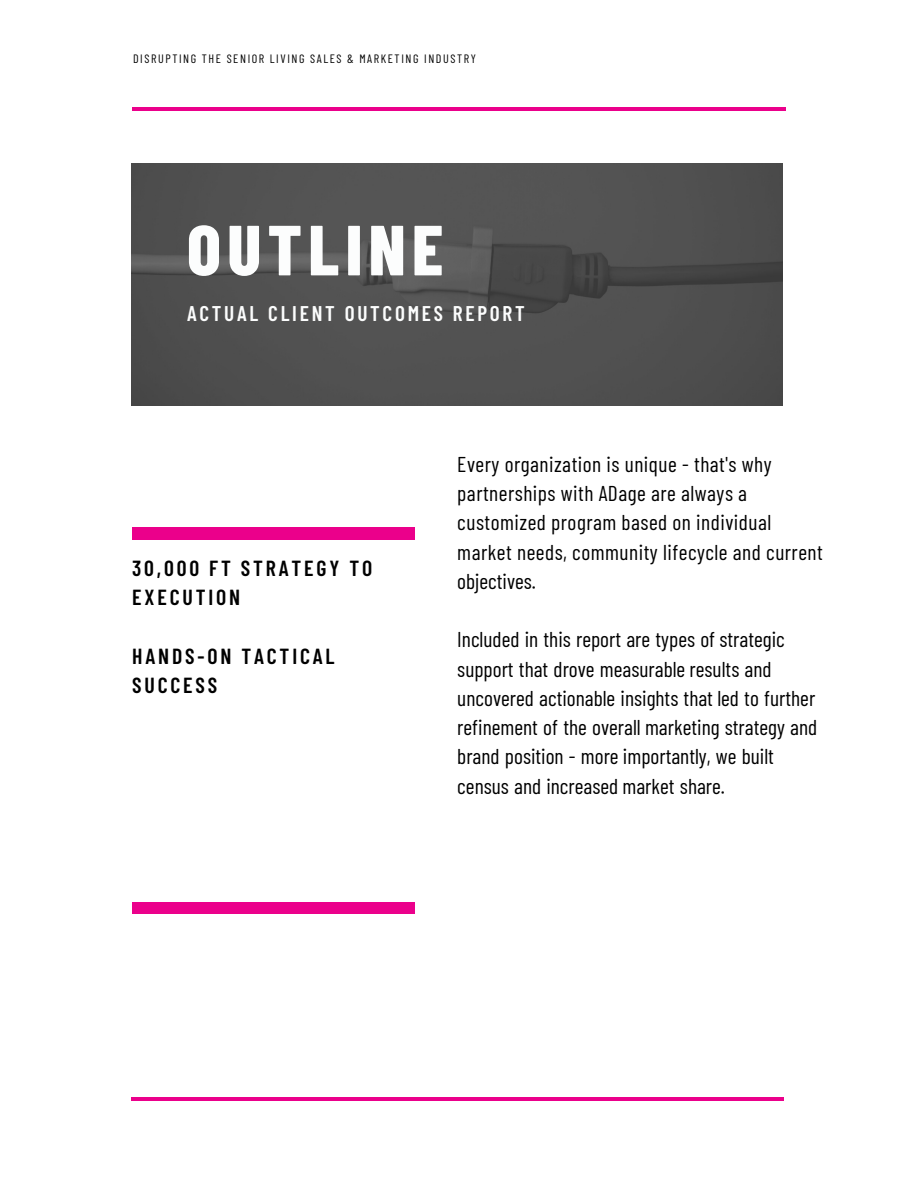
<style>
.page{position:relative;width:918px;height:1188px;background:#fff}
.page>*{position:absolute;margin:0;border:0;box-sizing:border-box;transform-origin:0 0}
.t1{font:800 70.8px "Barlow Condensed";letter-spacing:.09em;color:#fcfdfd}
.t2{font:600 21.75px/29.2px "Barlow Condensed";color:#000}
.t3{font:21.45px/29.2px "Barlow Condensed";color:#000}
.t4{font:21.45px/29.2px "Barlow Condensed";letter-spacing:.025em;color:#000}
.t5{font:600 21.3px "Barlow Condensed";letter-spacing:.13em;color:#fcfdfd}
.t6{font:12.15px "Barlow Condensed";letter-spacing:.13em;color:#000}
</style>
<div class="page">
<hr style="left:131px;top:1097px;width:653px;height:4px;background:#eb008b">
<hr style="left:133px;top:107px;width:653px;height:4px;background:#eb008b">
<img style="left:132px;top:163px;width:651px;height:242px">
<div style="left:132px;top:528px;width:283px;height:11px;background:#eb008b"></div>
<div style="left:133px;top:902px;width:282px;height:12px;background:#eb008b"></div>
<p class="t6" style="left:133px;top:51px;width:344px">DISRUPTING THE SENIOR LIVING SALES &amp; MARKETING INDUSTRY</p>
<p class="t1" style="left:187px;top:205px;width:258px">OUTLINE</p>
<p class="t5" style="left:187px;top:300px;width:339px">ACTUAL CLIENT OUTCOMES REPORT</p>
<p class="t2" style="left:132px;top:553px;width:242px">3 0 , 0 0 0 F T S T R A T E G Y T O<br>E X E C U T I O N</p>
<p class="t2" style="left:132px;top:640px;width:204px">H A N D S - O N T A C T I C A L<br>S U C C E S S</p>
<p class="t4" style="left:457px;top:449px;width:367px">Every organization is unique - that's why partnerships with ADage are always a customized program based on individual market needs, community lifecycle and current objectives.</p>
<p class="t3" style="left:457px;top:624px;width:361px">Included in this report are types of strategic support that drove measurable results and uncovered actionable insights that led to further refinement of the overall marketing strategy and brand position - more importantly, we built census and increased market share.</p>
</div>
